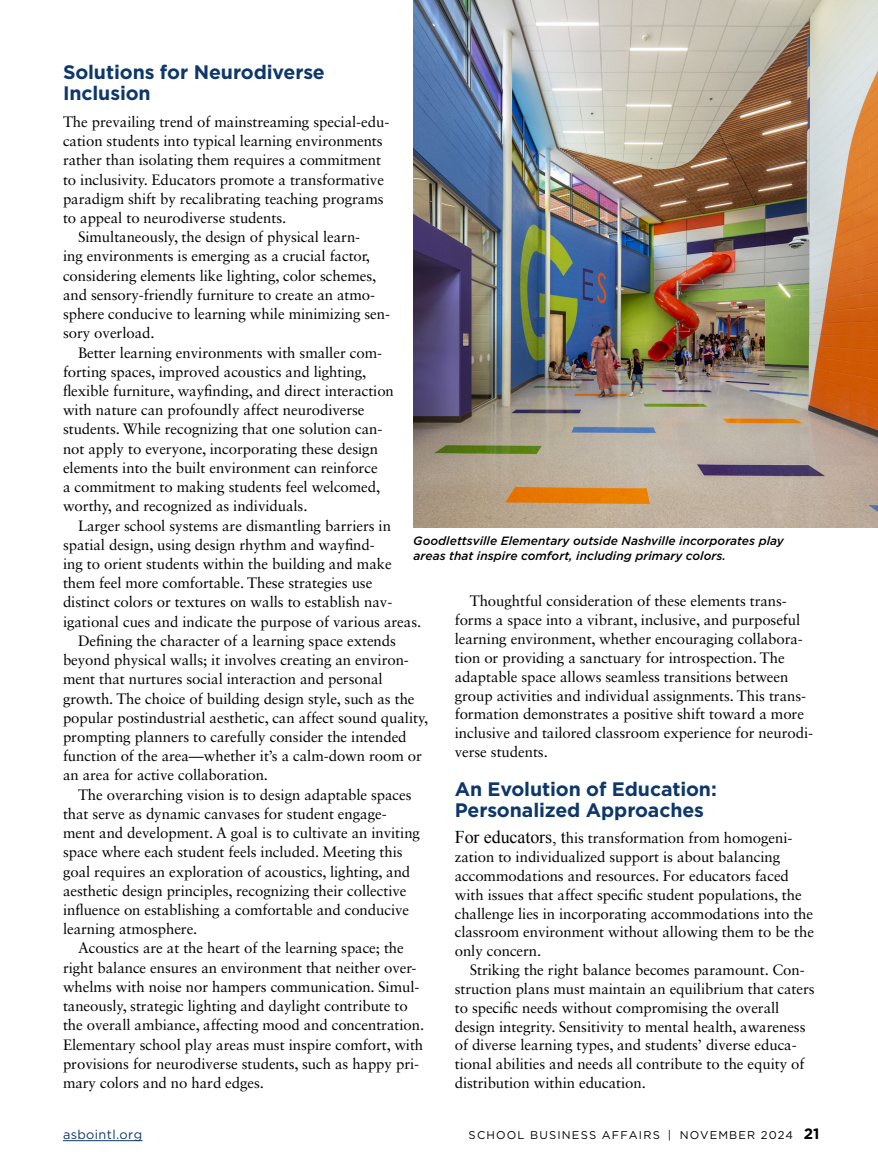
<style>
.page{position:relative;width:878px;height:1175px;background:#fff}
.page>*{position:absolute;margin:0;border:0;box-sizing:border-box;transform-origin:0 0}
.H1_Feature{font:700 19.5px/21.5px "Gotham";letter-spacing:-.005em;color:#0e376a}
.P_feature{font:15px/19.2px "Sabon LT Std";letter-spacing:-.005em;color:#000}
.FL_feature{font:15px/18.8px "Sabon LT Std";letter-spacing:-.005em;color:#000}
.t1{font:12.75px "Gotham";letter-spacing:.03em;color:#0e376a}
.FIG_caption_to_use_2019{font:italic 500 12px/15px "Gotham";letter-spacing:.005em;color:#000}
.t2{font:11.25px "Gotham";letter-spacing:.105em;color:#000}
.s1{font-family:"Times New Roman";font-size:18px}
.s2{font-weight:700;font-size:15px}
</style>
<div class="page">
<hr style="left:63px;top:1140px;width:79px;height:1px;background:#0e376a">
<img style="left:413px;top:0;width:465px;height:528px">
<p class="H1_Feature" style="left:63px;top:61px;width:263px">Solutions for Neurodiverse<br>Inclusion</p>
<p class="FL_feature" style="left:63px;top:112px;width:328px;line-height:19.2px">The prevailing trend of mainstreaming special-edu&shy;cation students into typical learning environments rather than isolating them requires a commitment to inclusivity. Educators promote a transformative paradigm shift by recalibrating teaching programs to appeal to neurodiverse students.</p>
<p class="P_feature" style="left:63px;top:227px;width:328px;text-indent:15px">Simultaneously, the design of physical learn-<br>ing environments is emerging as a crucial factor, considering elements like lighting, color schemes, and sensory-friendly furniture to create an atmo&shy;sphere conducive to learning while minimizing sen&shy;sory overload.</p>
<p class="P_feature" style="left:63px;top:342px;width:332px;text-indent:15px">Better learning environments with smaller com&shy;forting spaces, improved acoustics and lighting, flexible furniture, wayfinding, and direct interaction with nature can profoundly affect neurodiverse students. While recognizing that one solution can&shy;not apply to everyone, incorporating these design elements into the built environment can reinforce<br>a commitment to making students feel welcomed, worthy, and recognized as individuals.</p>
<p class="P_feature" style="left:63px;top:515px;width:360px;text-indent:15px">Larger school systems are dismantling barriers in spatial design, using design rhythm and wayfind-<br>ing to orient students within the building and make them feel more comfortable. These strategies use distinct colors or textures on walls to establish nav&shy;igational cues and indicate the purpose of various areas.</p>
<p class="P_feature" style="left:63px;top:631px;width:367px;text-indent:15px">Defining the character of a learning space extends beyond physical walls; it involves creating an environ&shy;ment that nurtures social interaction and personal growth. The choice of building design style, such as the popular postindustrial aesthetic, can affect sound quality, prompting planners to carefully consider the intended function of the area—whether it’s a calm-down room or an area for active collaboration.</p>
<p class="P_feature" style="left:63px;top:784px;width:358px;text-indent:15px">The overarching vision is to design adaptable spaces that serve as dynamic canvases for student engage&shy;ment and development. A goal is to cultivate an inviting space where each student feels included. Meeting this goal requires an exploration of acoustics, lighting, and aesthetic design principles, recognizing their collective influence on establishing a comfortable and conducive learning atmosphere.</p>
<p class="P_feature" style="left:63px;top:938px;width:362px;text-indent:15px">Acoustics are at the heart of the learning space; the right balance ensures an environment that neither over&shy;whelms with noise nor hampers communication. Simul&shy;taneously, strategic lighting and daylight contribute to the overall ambiance, affecting mood and concentration.<br>Elementary school play areas must inspire comfort, with provisions for neurodiverse students, such as happy pri&shy;mary colors and no hard edges.</p>
<p class="FIG_caption_to_use_2019" style="left:413px;top:533px;width:372px">Goodlettsville Elementary outside Nashville incorporates play areas that inspire comfort, including primary colors.</p>
<p class="P_feature" style="left:454px;top:591px;width:360px;line-height:18.8px;text-indent:15px">Thoughtful consideration of these elements trans&shy;forms a space into a vibrant, inclusive, and purposeful learning environment, whether encouraging collabora&shy;tion or providing a sanctuary for introspection. The adaptable space allows seamless transitions between group activities and individual assignments. This trans&shy;formation demonstrates a positive shift toward a more inclusive and tailored classroom experience for neurodi&shy;verse students.</p>
<p class="H1_Feature" style="left:454px;top:778px;width:263px;line-height:21px">An Evolution of Education:<br>Personalized Approaches</p>
<p class="FL_feature" style="left:454px;top:828px;width:361px"><span class="s1">For educators, t</span>his transformation from homogeni&shy;zation to individualized support is about balancing accommodations and resources. For educators faced with issues that affect specific student populations, the challenge lies in incorporating accommodations into the classroom environment without allowing them to be the only concern.</p>
<p class="P_feature" style="left:454px;top:960px;width:361px;line-height:18.8px;text-indent:15px">Striking the right balance becomes paramount. Con&shy;struction plans must maintain an equilibrium that caters to specific needs without compromising the overall design integrity. Sensitivity to mental health, awareness of diverse learning types, and students’ diverse educa&shy;tional abilities and needs all contribute to the equity of distribution within education.</p>
<p class="t1" style="left:63px;top:1126px;width:81px">asbointl.org</p>
<p class="t2" style="left:468px;top:1127px;width:352px">SCHOOL BUSINESS AFFAIRS | NOVEMBER 2024 <span class="s2">21</span></p>
</div>
